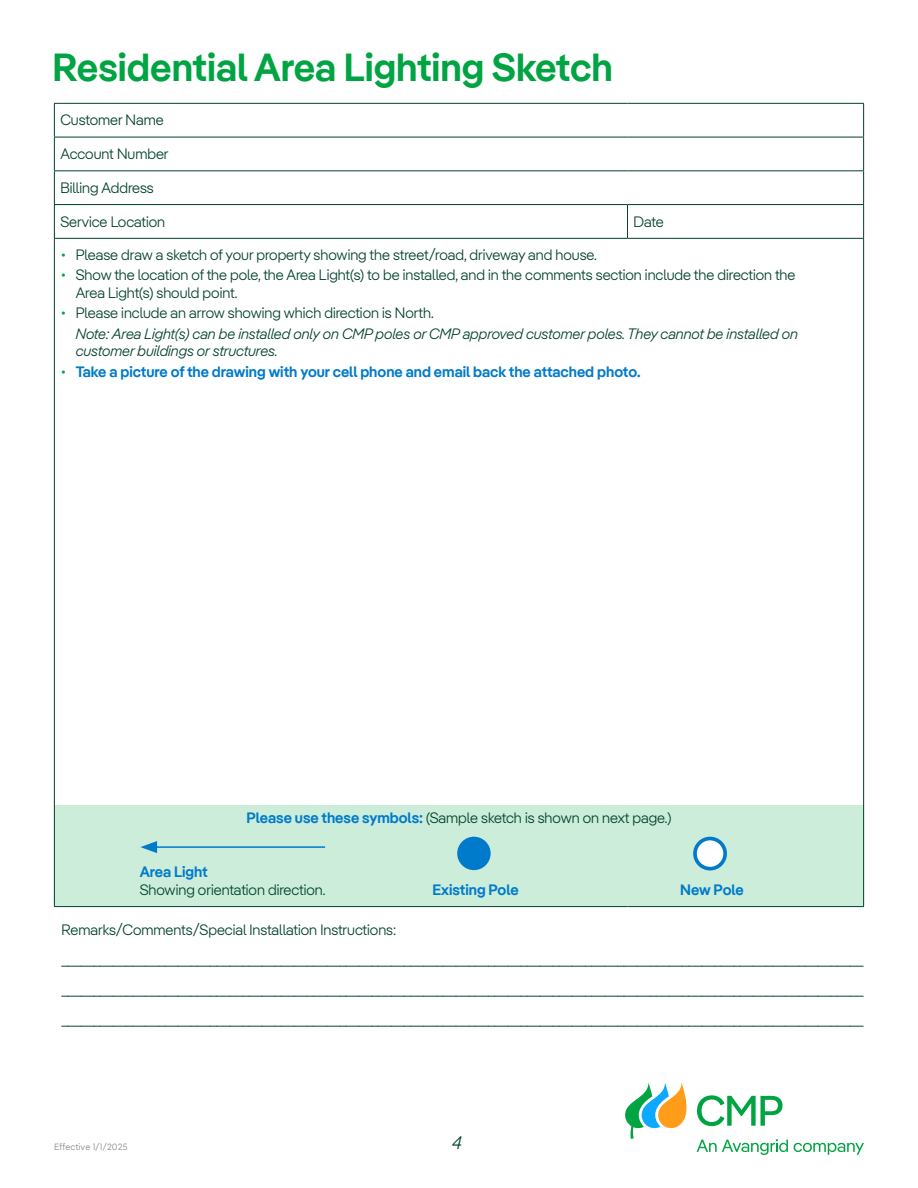
<style>
.page{position:relative;width:918px;height:1188px;background:#fff}
.page>*{position:absolute;margin:0;border:0;box-sizing:border-box;transform-origin:0 0}
.t1{font:700 39px "Iber Pangea Sm";color:#00a443}
.t2{font:italic 300 18px "Iber Pangea";color:#00402a}
.t3{font:300 15px/30px "Iber Pangea";color:#00402a}
.t4{font:italic 300 15px/20.5px "Iber Pangea";color:#00402a}
.t5{font:700 15px "Iber Pangea Sm";color:#007acb}
.t6{font:300 9px "Iber Pangea Text";color:#808080}
.s1{font-size:18px;color:#00a443}
.s2{font-style:normal;font-size:18px;color:#00a443}
.s3{font-style:normal}
.s4{font-family:"Iber Pangea";font-weight:300;font-size:18px;color:#00a443}
.s5{font-family:"Iber Pangea Sm";font-weight:700;color:#007acb}
</style>
<div class="page">
<svg style="left:625px;top:1083px;width:163px;height:72px"></svg>
<svg style="left:794px;top:1143px;width:70px;height:12px"></svg>
<div style="left:54px;top:805px;width:810px;height:101px;background:#ccedda"></div>
<hr style="left:54px;top:104px;width:1px;height:33px;background:#00402a">
<hr style="left:54px;top:137px;width:1px;height:33px;background:#00402a">
<hr style="left:54px;top:171px;width:1px;height:33px;background:#00402a">
<hr style="left:54px;top:205px;width:1px;height:33px;background:#00402a">
<hr style="left:54px;top:103px;width:573px;height:1px;background:#00402a">
<hr style="left:627px;top:103px;width:237px;height:1px;background:#00402a">
<hr style="left:863px;top:104px;width:1px;height:33px;background:#00402a">
<hr style="left:863px;top:137px;width:1px;height:33px;background:#00402a">
<hr style="left:863px;top:171px;width:1px;height:33px;background:#00402a">
<hr style="left:627px;top:205px;width:1px;height:33px;background:#00402a">
<hr style="left:863px;top:205px;width:1px;height:33px;background:#00402a">
<hr style="left:54px;top:137px;width:573px;height:1px;background:#00402a">
<hr style="left:627px;top:137px;width:237px;height:1px;background:#00402a">
<hr style="left:54px;top:170px;width:573px;height:1px;background:#00402a">
<hr style="left:627px;top:170px;width:237px;height:1px;background:#00402a">
<hr style="left:54px;top:204px;width:573px;height:1px;background:#00402a">
<hr style="left:627px;top:204px;width:237px;height:1px;background:#00402a">
<hr style="left:54px;top:239px;width:1px;height:667px;background:#00402a">
<hr style="left:54px;top:238px;width:573px;height:1px;background:#00402a">
<hr style="left:627px;top:238px;width:237px;height:1px;background:#00402a">
<hr style="left:863px;top:239px;width:1px;height:667px;background:#00402a">
<hr style="left:54px;top:906px;width:573px;height:1px;background:#00402a">
<hr style="left:627px;top:906px;width:237px;height:1px;background:#00402a">
<hr style="left:155px;top:846px;width:170px;height:2px;background:#007acb">
<svg style="left:140px;top:841px;width:17px;height:12px"></svg>
<div style="left:457px;top:837px;width:34px;height:33px;background:#007acb;border-radius:50%"></div>
<div style="left:695px;top:839px;width:30px;height:30px;background:#fff;border-radius:50%"></div>
<div style="left:693px;top:837px;width:34px;height:33px;border:4px solid #007acb;border-radius:50%"></div>
<h1 class="t1" style="left:52px;top:39px;width:562px">Residential Area Lighting Sketch</h1>
<p class="t3" style="left:60px;top:105px;width:105px">Customer Name</p>
<p class="t3" style="left:60px;top:139px;width:110px">Account Number</p>
<p class="t3" style="left:60px;top:172px;width:95px">Billing Address</p>
<p class="t3" style="left:60px;top:206px;width:106px">Service Location</p>
<p class="t3" style="left:633px;top:206px;width:32px">Date</p>
<p class="t3" style="left:61px;top:239px;width:538px"><span class="s1">•</span> Please draw a sketch of your property showing the street/road, driveway and house.</p>
<p class="t3" style="left:76px;top:266px;width:721px;line-height:17.2px;text-indent:-15px"><span class="s1">•</span> Show the location of the pole, the Area Light(s) to be installed, and in the comments section include the direction the<br>Area Light(s) should point.</p>
<p class="t4" style="left:76px;top:302px;width:724px;text-indent:-15px"><span class="s2">•</span> <span class="s3">Please include an arrow showing which direction is North.<br></span>Note: Area Light(s) can be installed only on CMP poles or CMP approved customer poles. They cannot be installed on</p>
<p class="t4" style="left:76px;top:340px;width:203px">customer buildings or structures.</p>
<p class="t5" style="left:61px;top:361px;width:581px"><span class="s4">•</span> Take a picture of the drawing with your cell phone and email back the attached photo.</p>
<p class="t3" style="left:247px;top:802px;width:426px"><span class="s5">Please use these symbols:</span> (Sample sketch is shown on next page.)</p>
<p class="t5" style="left:140px;top:861px;width:70px">Area Light</p>
<p class="t3" style="left:140px;top:874px;width:187px">Showing orientation direction.</p>
<p class="t5" style="left:432px;top:879px;width:88px">Existing Pole</p>
<p class="t5" style="left:680px;top:879px;width:65px">New Pole</p>
<p class="t3" style="left:62px;top:915px;width:804px">Remarks/Comments/Special Installation Instructions: ____________________________________________________________________________________________________________________________ ____________________________________________________________________________________________________________________________ ____________________________________________________________________________________________________________________________</p>
<p class="t6" style="left:54px;top:1140px;width:75px">Effective 1/1/2025</p>
<p class="t2" style="left:452px;top:1130px;width:11px">4</p>
</div>
